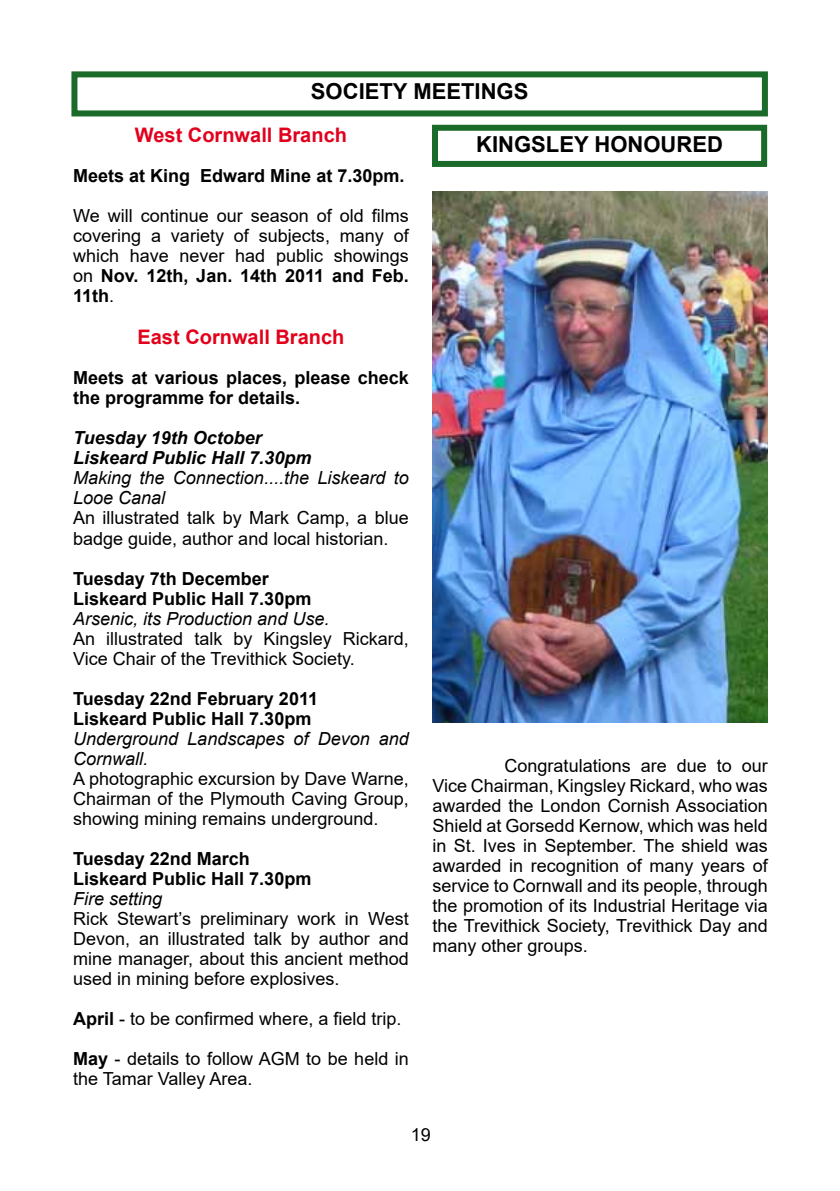
<style>
.page{position:relative;width:840px;height:1191px;background:#fff}
.page>*{position:absolute;margin:0;border:0;box-sizing:border-box;transform-origin:0 0}
.t1{font:700 22px "Arial";color:#000}
.t2{font:700 20px "Arial";color:#e2001d}
.t3{font:700 20px "Arial";color:#e2001a}
.t4{font:18px/20px "Arial";color:#000;text-align:justify}
.t5{font:700 18px/20px "Arial";color:#000}
.t6{font:italic 18px/20px "Arial";color:#000}
.t7{font:italic 700 18px/20px "Arial";color:#000}
.s1{font-weight:700}
</style>
<div class="page">
<div style="left:71px;top:71px;width:696px;height:45px;border:6px solid #1a6a29"></div>
<img style="left:432px;top:191px;width:335px;height:532px">
<div style="left:432px;top:125px;width:334px;height:42px;border:6px solid #1a6a29"></div>
<p class="t1" style="left:311px;top:76px;width:219px">SOCIETY MEETINGS</p>
<p class="t1" style="left:476px;top:129px;width:248px">KINGSLEY HONOURED</p>
<p class="t2" style="left:135px;top:121px;width:213px">West Cornwall Branch</p>
<p class="t5" style="left:73px;top:166px;width:333px">Meets at King Edward Mine at 7.30pm.</p>
<p class="t4" style="left:73px;top:206px;width:337px">We will continue our season of old films covering a variety of subjects, many of which have never had public showings on <span class="s1">Nov. 12th, Jan. 14th 2011 and Feb.<br>11th</span>.</p>
<p class="t3" style="left:137px;top:323px;width:208px">East Cornwall Branch</p>
<p class="t5" style="left:73px;top:368px;width:337px">Meets at various places, please check the programme for details.</p>
<p class="t7" style="left:73px;top:429px;width:240px">Tuesday 19th October<br>Liskeard Public Hall 7.30pm</p>
<p class="t6" style="left:73px;top:468px;width:337px">Making the Connection....the Liskeard to<br>Looe Canal</p>
<p class="t4" style="left:73px;top:508px;width:337px">An illustrated talk by Mark Camp, a blue badge guide, author and local historian.</p>
<p class="t5" style="left:73px;top:568px;width:240px">Tuesday 7th December<br>Liskeard Public Hall 7.30pm</p>
<p class="t6" style="left:73px;top:608px;width:258px">Arsenic, its Production and Use.</p>
<p class="t4" style="left:73px;top:628px;width:337px">An illustrated talk by Kingsley Rickard,<br>Vice Chair of the Trevithick Society.</p>
<p class="t5" style="left:73px;top:688px;width:246px">Tuesday 22nd February 2011<br>Liskeard Public Hall 7.30pm</p>
<p class="t6" style="left:73px;top:728px;width:337px">Underground Landscapes of Devon and<br>Cornwall.</p>
<p class="t4" style="left:73px;top:768px;width:337px">A photographic excursion by Dave Warne, Chairman of the Plymouth Caving Group, showing mining remains underground.</p>
<p class="t5" style="left:73px;top:848px;width:240px">Tuesday 22nd March<br>Liskeard Public Hall 7.30pm</p>
<p class="t6" style="left:73px;top:888px;width:91px">Fire setting</p>
<p class="t4" style="left:73px;top:908px;width:337px">Rick Stewart’s preliminary work in West Devon, an illustrated talk by author and mine manager, about this ancient method used in mining before explosives.</p>
<p class="t4" style="left:73px;top:1008px;width:330px"><span class="s1">April</span> - to be confirmed where, a field trip.</p>
<p class="t4" style="left:73px;top:1048px;width:337px"><span class="s1">May</span> - details to follow AGM to be held in the Tamar Valley Area.</p>
<p class="t4" style="left:432px;top:755px;width:337px;text-indent:72px">Congratulations are due to our Vice Chairman, Kingsley Rickard, who was awarded the London Cornish Association Shield at Gorsedd Kernow, which was held in St. Ives in September. The shield was awarded in recognition of many years of service to Cornwall and its people, through the promotion of its Industrial Heritage via the Trevithick Society, Trevithick Day and many other groups.</p>
<p class="t4" style="left:410px;top:1124px;width:22px">19</p>
</div>
